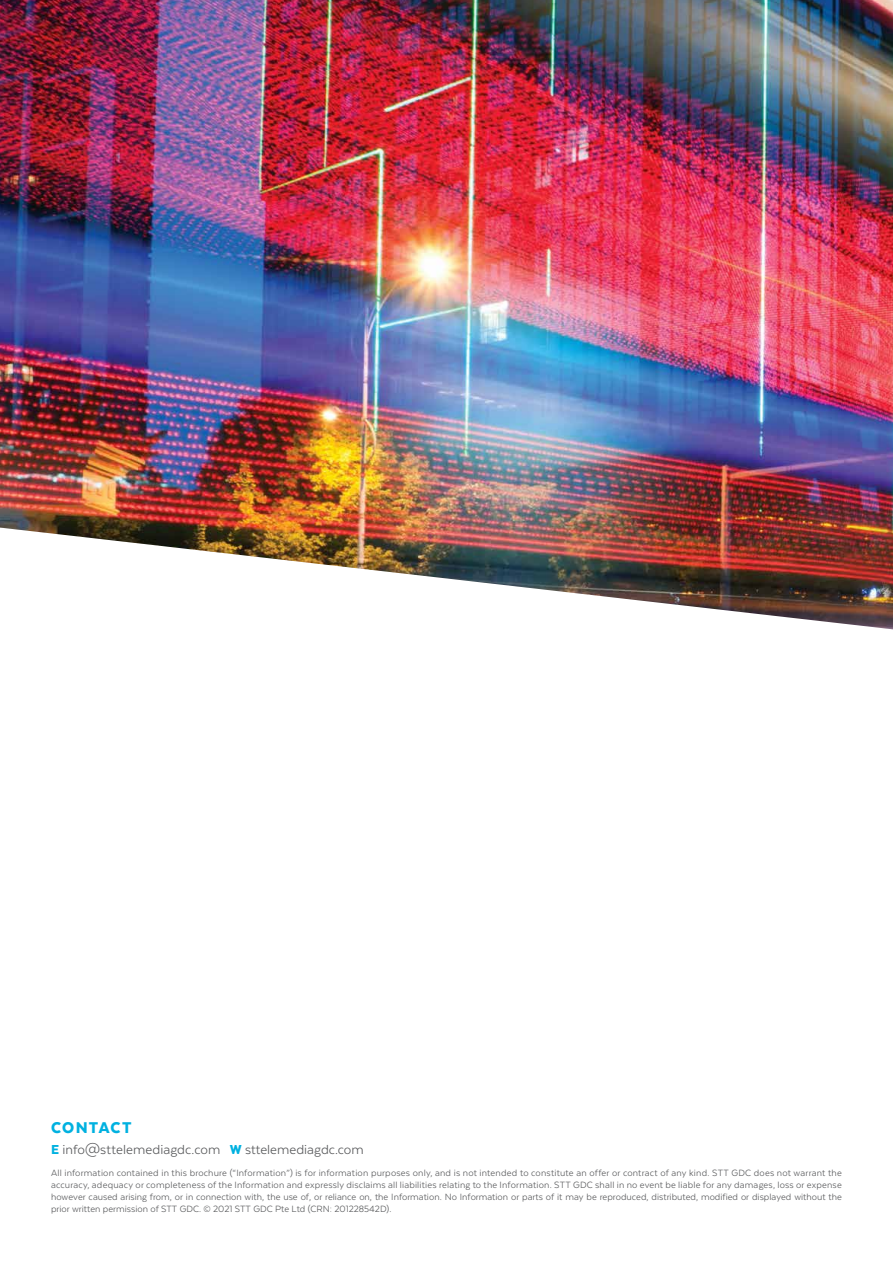
<style>
.page{position:relative;width:893px;height:1263px;background:#fff}
.page>*{position:absolute;margin:0;border:0;box-sizing:border-box;transform-origin:0 0}
.t1{font:900 18px "Texta";letter-spacing:.065em;color:#00b1e0}
.t2{font:15px "Texta";color:#58595b}
.t3{font:10.5px/12px "Texta";color:#58595b;text-align:justify}
.s1{font-weight:900;color:#00b1e0}
</style>
<div class="page">
<img style="left:0;top:0;width:893px;height:528px">
<img style="left:4px;top:528px;width:889px;height:102px">
<h1 class="t1" style="left:51px;top:1118px;width:82px">CONTACT</h1>
<h2 class="t2" style="left:51px;top:1142px;width:314px"><span class="s1">E</span> info@sttelemediagdc.com <span class="s1">W</span> sttelemediagdc.com</h2>
<p class="t3" style="left:51px;top:1167px;width:792px">All information contained in this brochure (“Information”) is for information purposes only, and is not intended to constitute an offer or contract of any kind. STT GDC does not warrant the accuracy, adequacy or completeness of the Information and expressly disclaims all liabilities relating to the Information. STT GDC shall in no event be liable for any damages, loss or expense however caused arising from, or in connection with, the use of, or reliance on, the Information. No Information or parts of it may be reproduced, distributed, modified or displayed without the prior written permission of STT GDC. © 2021 STT GDC Pte Ltd (CRN: 201228542D).</p>
</div>
